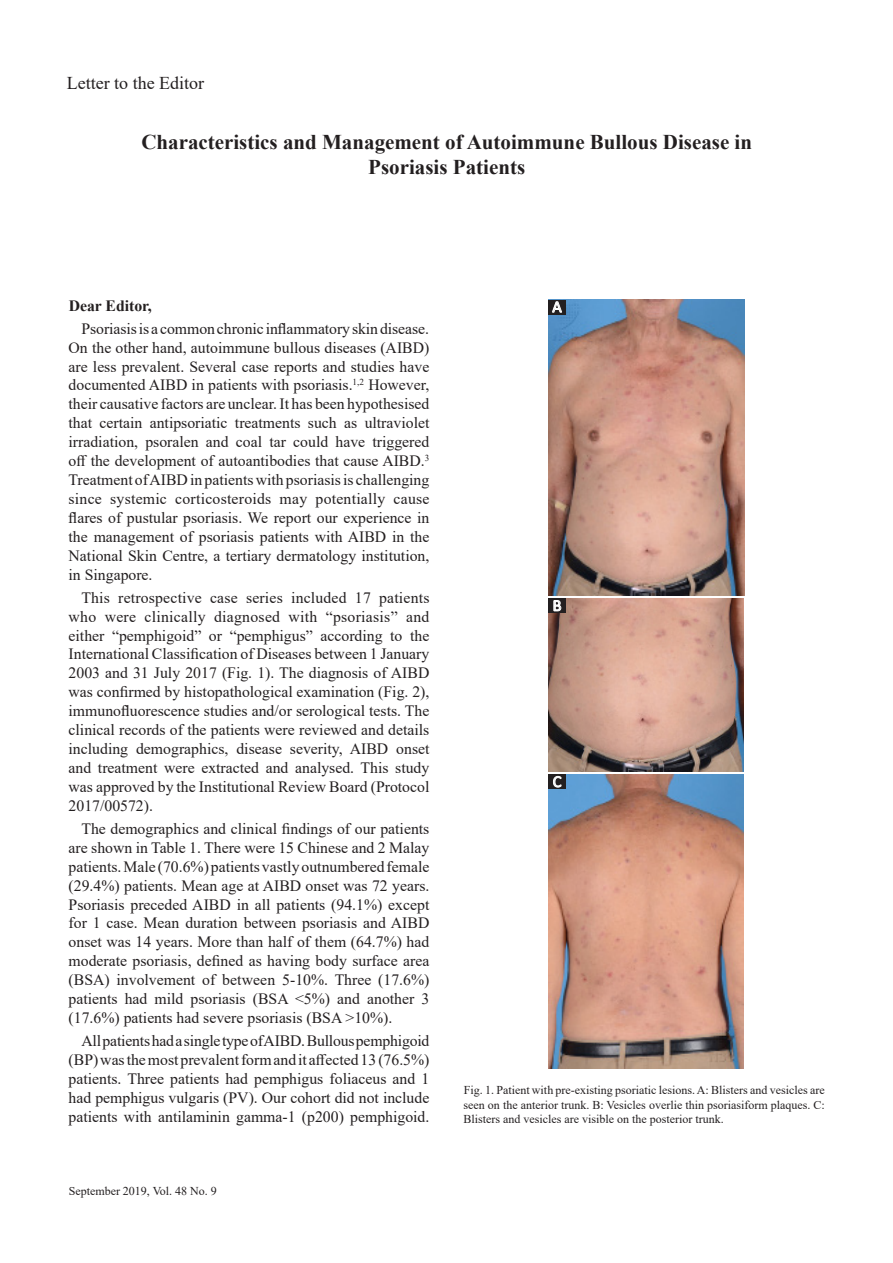
<style>
.page{position:relative;width:893px;height:1263px;background:#fff}
.page>*{position:absolute;margin:0;border:0;box-sizing:border-box;transform-origin:0 0}
.t1{font:700 21px "Times New Roman";color:#231f20}
.Body_text{font:18px "Times New Roman";color:#231f20}
._01_Headline{font:16.5px "Calibri";color:#fff}
.Body_text-2{font:15.75px/18.9px "Times New Roman";color:#231f20;text-align:justify}
.Body_text_subhead{font:700 15.75px "Times New Roman";color:#231f20}
.t2{font:12px/14.4px "Times New Roman";color:#231f20;text-align:justify}
</style>
<div class="page">
<img style="left:548px;top:300px;width:196px;height:296px">
<img style="left:548px;top:598px;width:196px;height:173px">
<img style="left:548px;top:774px;width:195px;height:294px">
<div style="left:548px;top:300px;width:18px;height:14px;background:#231f20"></div>
<svg style="left:552px;top:301px;width:10px;height:12px"></svg>
<div style="left:548px;top:598px;width:18px;height:15px;background:#231f20"></div>
<svg style="left:553px;top:600px;width:9px;height:12px"></svg>
<div style="left:548px;top:774px;width:18px;height:15px;background:#231f20"></div>
<svg style="left:553px;top:776px;width:9px;height:12px"></svg>
<p class="Body_text" style="left:67px;top:71px;width:139px">Letter to the Editor</p>
<p class="t1" style="left:141px;top:127px;width:612px">Characteristics and Management of Autoimmune Bullous Disease in</p>
<p class="t1" style="left:368px;top:152px;width:158px">Psoriasis Patients</p>
<p class="Body_text_subhead" style="left:69px;top:294px;width:85px">Dear Editor,</p>
<p class="Body_text-2" style="left:69px;top:319px;width:362px;text-indent:13px">Psoriasis is a common chronic inflammatory skin disease.<br>On the other hand, autoimmune bullous diseases (AIBD) are less prevalent. Several case reports and studies have documented AIBD in patients with psoriasis.<sup>1,2</sup> However, their causative factors are unclear. It has been hypothesised that certain antipsoriatic treatments such as ultraviolet irradiation, psoralen and coal tar could have triggered off the development of autoantibodies that cause AIBD.<sup>3<br></sup>Treatment of AIBD in patients with psoriasis is challenging since systemic corticosteroids may potentially cause flares of pustular psoriasis. We report our experience in the management of psoriasis patients with AIBD in the National Skin Centre, a tertiary dermatology institution, in Singapore.</p>
<p class="Body_text-2" style="left:69px;top:587px;width:362px;text-indent:13px">This retrospective case series included 17 patients who were clinically diagnosed with “psoriasis” and either “pemphigoid” or “pemphigus” according to the International Classification of Diseases between 1 January 2003 and 31 July 2017 (Fig. 1). The diagnosis of AIBD was confirmed by histopathological examination (Fig. 2), immunofluorescence studies and/or serological tests. The clinical records of the patients were reviewed and details including demographics, disease severity, AIBD onset and treatment were extracted and analysed. This study was approved by the Institutional Review Board (Protocol 2017/00572).</p>
<p class="Body_text-2" style="left:69px;top:819px;width:362px;text-indent:13px">The demographics and clinical findings of our patients are shown in Table 1. There were 15 Chinese and 2 Malay patients. Male (70.6%) patients vastly outnumbered female (29.4%) patients. Mean age at AIBD onset was 72 years.<br>Psoriasis preceded AIBD in all patients (94.1%) except for 1 case. Mean duration between psoriasis and AIBD onset was 14 years. More than half of them (64.7%) had moderate psoriasis, defined as having body surface area (BSA) involvement of between 5-10%. Three (17.6%) patients had mild psoriasis (BSA &lt;5%) and another 3 (17.6%) patients had severe psoriasis (BSA &gt;10%).</p>
<p class="Body_text-2" style="left:69px;top:1031px;width:362px;text-indent:13px">All patients had a single type of AIBD. Bullous pemphigoid (BP) was the most prevalent form and it affected 13 (76.5%) patients. Three patients had pemphigus foliaceus and 1 had pemphigus vulgaris (PV). Our cohort did not include patients with antilaminin gamma-1 (p200) pemphigoid.</p>
<p class="t2" style="left:69px;top:1183px;width:150px">September 2019, Vol. 48 No. 9</p>
<p class="_01_Headline" style="left:552px;top:295px;width:11px">A</p>
<p class="_01_Headline" style="left:553px;top:594px;width:10px">B</p>
<p class="_01_Headline" style="left:553px;top:770px;width:10px">C</p>
<p class="t2" style="left:464px;top:1083px;width:363px">Fig. 1. Patient with pre-existing psoriatic lesions. A: Blisters and vesicles are seen on the anterior trunk. B: Vesicles overlie thin psoriasiform plaques. C:<br>Blisters and vesicles are visible on the posterior trunk.</p>
</div>
